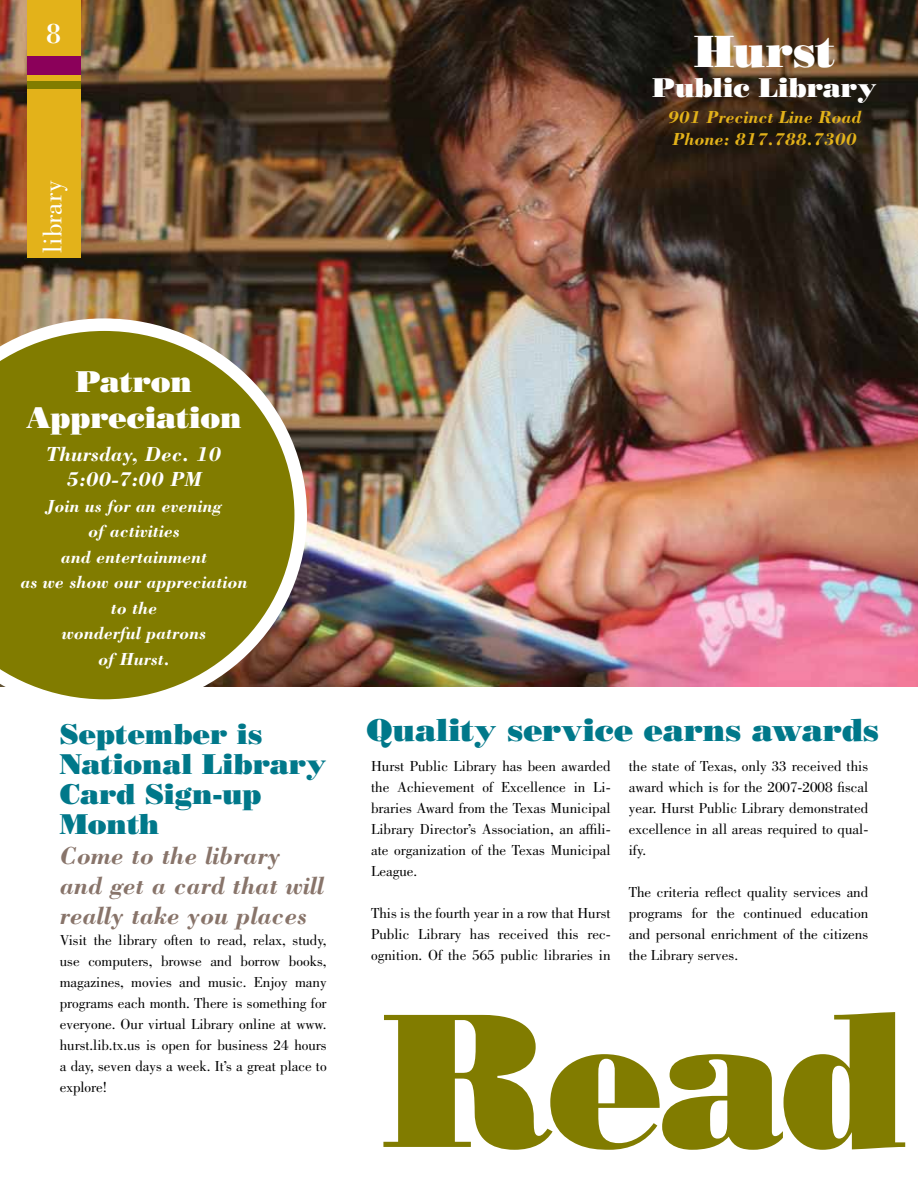
<style>
.page{position:relative;width:918px;height:1188px;background:#fff}
.page>*{position:absolute;margin:0;border:0;box-sizing:border-box;transform-origin:0 0}
.t1{font:190.5px "Bodoni Poster";color:#817c00}
.t2{font:45px "Bodoni Poster";letter-spacing:-.005em;color:#fff}
.t3{font:31.5px "Bodoni Poster";letter-spacing:-.005em;color:#00788a}
.t4{font:30px/36px "Bodoni Poster";letter-spacing:-.01em;color:#fff;text-align:center}
.t5{font:30px "Bodoni";color:#fff}
.t6{font:28.5px/30px "Bodoni Poster";letter-spacing:-.005em;color:#00788a}
.t7{font:27px "Bodoni Poster";color:#fff}
.t8{font:27px "Bodoni";letter-spacing:.005em;color:#fff}
.t9{font:italic 700 25.5px/30px "Bodoni";color:#88746a}
.t10{font:italic 700 21px/25.5px "Bodoni";color:#fff;text-align:center}
.t11{font:italic 700 18px/25.5px "Bodoni";color:#fff;text-align:center}
.t12{font:italic 700 18px/22.5px "Bodoni";color:#e3b21a}
.t13{font:15px/21px "Bodoni";color:#000;text-align:justify}
</style>
<div class="page">
<img style="left:0;top:0;width:918px;height:687px">
<div style="left:27px;top:0;width:54px;height:258px;background:#e3b21a"></div>
<div style="left:27px;top:81px;width:54px;height:8px;background:#817c00"></div>
<div style="left:27px;top:56px;width:54px;height:19px;background:#8b005a"></div>
<svg style="left:0;top:318px;width:307px;height:382px;background:#8d8421"></svg>
<h3 class="t5" style="left:46px;top:15px;width:16px">8</h3>
<h3 class="t8" style="left:38px;top:253px;width:74px;rotate:-90deg">library</h3>
<h2 class="t2" style="left:694px;top:24px;width:143px">Hurst</h2>
<h3 class="t7" style="left:652px;top:71px;width:226px">Public Library</h3>
<p class="t12" style="left:668px;top:105px;width:195px">901 Precinct Line Road<br>Phone: 817.788.7300</p>
<h3 class="t4" style="left:26px;top:363px;width:217px">Patron<br>Appreciation</h3>
<h3 class="t10" style="left:47px;top:441px;width:176px">Thursday, Dec. 10<br>5:00-7:00 PM</h3>
<p class="t11" style="left:20px;top:493px;width:229px">Join us for an evening<br>of activities<br>and entertainment<br>as we show our appreciation to the<br>wonderful patrons<br>of Hurst.</p>
<h3 class="t6" style="left:60px;top:719px;width:268px">September is<br>National Library<br>Card Sign-up<br>Month</h3>
<h3 class="t9" style="left:60px;top:840px;width:266px">Come to the library and get a card that will really take you places</h3>
<p class="t13" style="left:60px;top:929px;width:268px">Visit the library often to read, relax, study, use computers, browse and borrow books, magazines, movies and music. Enjoy many programs each month. There is something for everyone. Our virtual Library online at www. hurst.lib.tx.us is open for business 24 hours a day, seven days a week. It’s a great place to explore!</p>
<h3 class="t3" style="left:367px;top:711px;width:514px">Quality service earns awards</h3>
<p class="t13" style="left:371px;top:756px;width:241px">Hurst Public Library has been awarded the Achievement of Excellence in Li&shy;braries Award from the Texas Municipal Library Director’s Association, an affili&shy;ate organization of the Texas Municipal League.</p>
<p class="t13" style="left:371px;top:903px;width:241px">This is the fourth year in a row that Hurst Public Library has received this rec&shy;ognition. Of the 565 public libraries in</p>
<p class="t13" style="left:629px;top:756px;width:241px">the state of Texas, only 33 received this award which is for the 2007-2008 fiscal year. Hurst Public Library demonstrated excellence in all areas required to qual&shy;ify.</p>
<p class="t13" style="left:629px;top:882px;width:241px">The criteria reflect quality services and programs for the continued education and personal enrichment of the citizens the Library serves.</p>
<h1 class="t1" style="left:383px;top:963px;width:526px">Read</h1>
</div>
